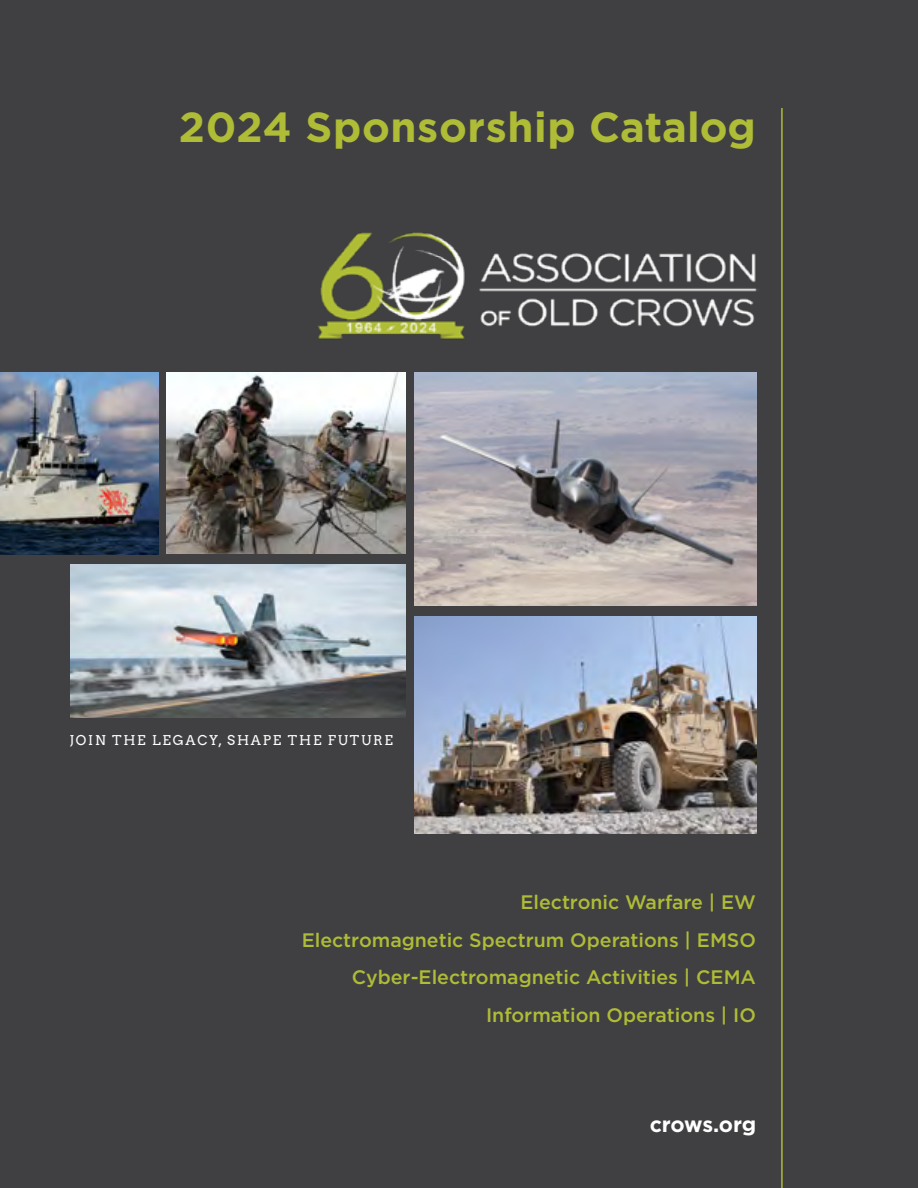
<style>
.page{position:relative;width:918px;height:1188px;background:#404042}
.page>*{position:absolute;margin:0;border:0;box-sizing:border-box;transform-origin:0 0}
.t1{font:700 42px "Gotham";letter-spacing:.015em;color:#afbc36}
.t2{font:700 21.45px "Gotham";letter-spacing:-.01em;color:#fff}
.t3{font:500 19.5px/37.5px "Gotham";color:#afbc36;text-align:right}
.t4{font:13.5px "Arvo";letter-spacing:.13em;color:#fff}
</style>
<div class="page">
<img style="left:414px;top:372px;width:342px;height:234px">
<img style="left:70px;top:564px;width:335px;height:154px">
<img style="left:415px;top:616px;width:341px;height:217px">
<img style="left:0;top:372px;width:159px;height:183px">
<img style="left:167px;top:372px;width:238px;height:181px">
<hr style="left:781px;top:108px;width:2px;height:1080px;background:#afbc36">
<img style="left:318px;top:232px;width:439px;height:107px">
<h1 class="t1" style="left:179px;top:99px;width:579px">2024 Sponsorship Catalog</h1>
<p class="t4" style="left:70px;top:732px;width:325px">JOIN THE LEGACY, SHAPE THE FUTURE</p>
<p class="t3" style="left:302px;top:883px;width:456px">Electronic Warfare | EW<br>Electromagnetic Spectrum Operations | EMSO Cyber-Electromagnetic Activities | CEMA Information Operations | IO</p>
<p class="t2" style="left:650px;top:1111px;width:108px">crows.org</p>
</div>
